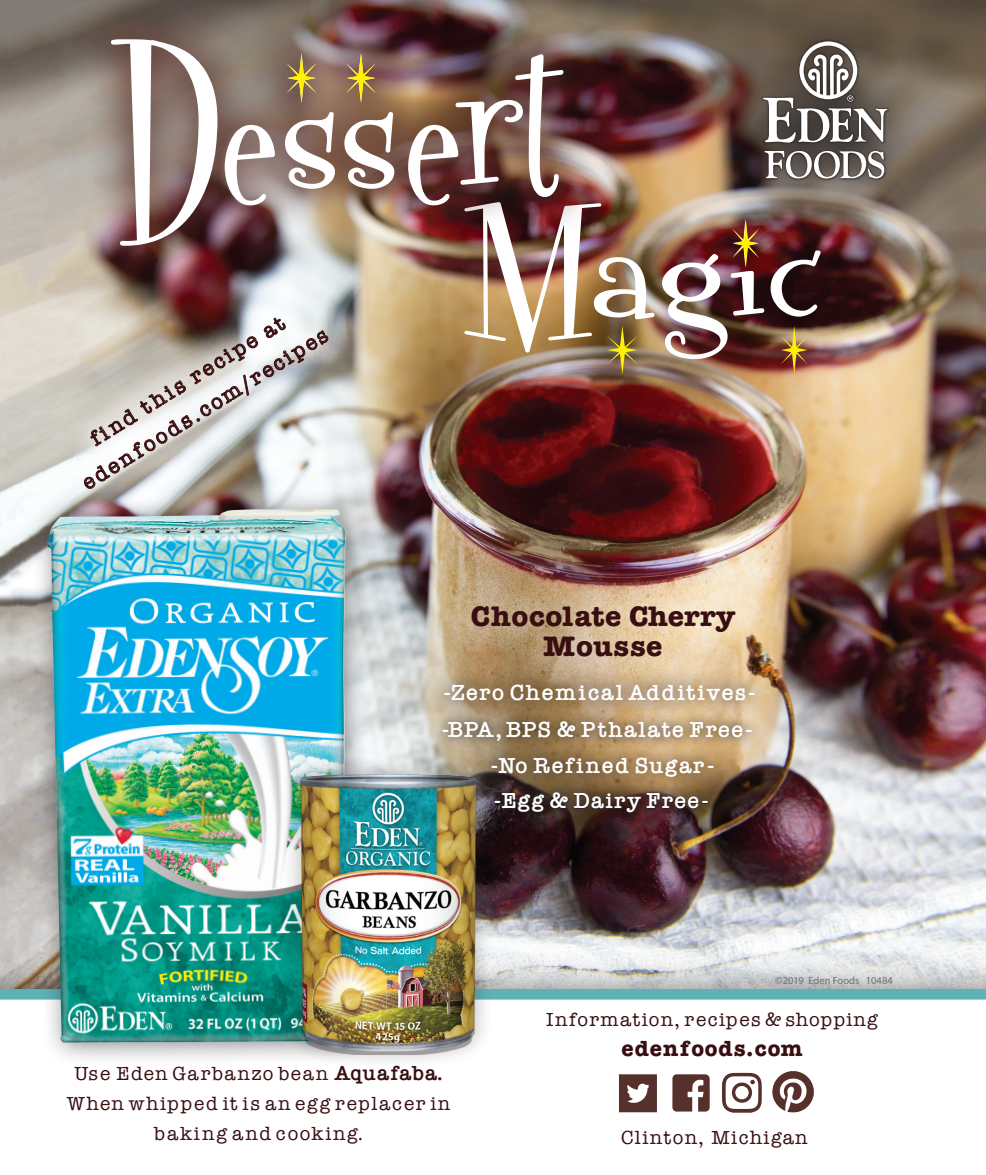
<style>
.page{position:relative;width:986px;height:1175px;background:#fff}
.page>*{position:absolute;margin:0;border:0;box-sizing:border-box;transform-origin:0 0}
.t1{font:214.5px "Fontdinerdotcom Sparkly";letter-spacing:.02em;color:#fff}
.t2{font:700 29.1px "American Typewriter";letter-spacing:.02em;color:#380e10}
.t3{font:600 22.5px "American Typewriter";letter-spacing:.08em;color:#fff}
.t4{font:600 22.5px "American Typewriter";letter-spacing:.06em;color:#fff}
.t5{font:700 22.5px "American Typewriter";letter-spacing:.04em;color:#380e10}
.t6{font:21px "American Typewriter";color:#380e10}
.t7{font:19.5px "American Typewriter";letter-spacing:.07em;color:#380e10}
.t8{font:19.5px "American Typewriter";letter-spacing:.1em;color:#380e10}
.t9{font:10.5px "Myriad Pro";color:#6f7073}
.s1{font-size:19.95px}
.s2{font-weight:600;font-size:21px}
</style>
<div class="page">
<img style="left:0;top:0;width:986px;height:949px">
<img style="left:464px;top:202px;width:356px;height:157px">
<div style="left:0;top:949px;width:986px;height:225px;background:#231f20;opacity:.63"></div>
<svg style="left:0;top:989px;width:986px;height:185px"></svg>
<div style="left:28px;top:489px;width:343px;height:578px;background:#231f20;opacity:.54"></div>
<img style="left:47px;top:538px;width:299px;height:504px">
<div style="left:282px;top:755px;width:213px;height:315px;background:#231f20;opacity:.2"></div>
<img style="left:300px;top:774px;width:176px;height:277px">
<div style="left:444px;top:579px;width:318px;height:104px;background:#fff;opacity:.55"></div>
<div style="left:483px;top:780px;width:236px;height:44px;background:#231f20;opacity:.75"></div>
<svg style="left:494px;top:792px;width:214px;height:21px;background:#3c2a23"></svg>
<div style="left:480px;top:745px;width:245px;height:43px;background:#231f20;opacity:.75"></div>
<div style="left:431px;top:709px;width:332px;height:43px;background:#231f20;opacity:.98"></div>
<svg style="left:428px;top:666px;width:343px;height:52px;background:#b89e7b"></svg>
<div style="left:69px;top:0;width:536px;height:289px;background:#562f29;opacity:.76"></div>
<svg style="left:346px;top:53px;width:30px;height:50px"></svg>
<svg style="left:287px;top:53px;width:30px;height:50px"></svg>
<svg style="left:780px;top:326px;width:28px;height:48px"></svg>
<svg style="left:732px;top:224px;width:27px;height:44px"></svg>
<svg style="left:606px;top:326px;width:32px;height:48px;background:#897339"></svg>
<div style="left:720px;top:0;width:210px;height:224px;background:#231f20;opacity:.75"></div>
<div style="left:760px;top:39px;width:130px;height:142px;background:#231f20;opacity:.75"></div>
<svg style="left:763px;top:41px;width:124px;height:102px"></svg>
<svg style="left:764px;top:151px;width:120px;height:27px"></svg>
<svg style="left:619px;top:1074px;width:38px;height:38px"></svg>
<svg style="left:772px;top:1071px;width:41px;height:41px"></svg>
<svg style="left:672px;top:1074px;width:37px;height:37px"></svg>
<svg style="left:722px;top:1072px;width:39px;height:40px"></svg>
<img style="left:18px;top:254px;width:358px;height:284px">
<svg style="left:83px;top:317px;width:246px;height:172px"></svg>
<p class="t1" style="left:120px;top:-17px;width:439px">Dessert</p>
<p class="t6" style="left:84px;top:427px;width:226px;rotate:-32deg">find this recipe at</p>
<p class="t6" style="left:75px;top:471px;width:287px;rotate:-32deg">edenfoods.com/recipes</p>
<p class="t2" style="left:471px;top:591px;width:265px">Chocolate Cherry</p>
<p class="t2" style="left:543px;top:621px;width:121px">Mousse</p>
<p class="t3" style="left:444px;top:675px;width:313px">-Zero Chemical Additives-</p>
<p class="t4" style="left:442px;top:712px;width:311px">-BPA, BPS &amp; Pthalate Free -</p>
<p class="t3" style="left:491px;top:748px;width:225px">-No Refined Sugar-</p>
<p class="t3" style="left:494px;top:783px;width:216px">-Egg &amp; Dairy Free -</p>
<p class="t9" style="left:775px;top:973px;width:119px">©2019 Eden Foods 10484</p>
<p class="t7" style="left:546px;top:1004px;width:333px">Information, recipes &amp; shopping</p>
<p class="t5" style="left:621px;top:1028px;width:182px">edenfoods.com</p>
<p class="t7" style="left:74px;top:1059px;width:370px">Use Eden Garban<span class="s1">z</span>o bean <span class="s2">Aquafaba.</span></p>
<p class="t7" style="left:67px;top:1089px;width:385px">When whipped it is an egg replacer in</p>
<p class="t8" style="left:154px;top:1119px;width:210px">baking and cooking.</p>
<p class="t7" style="left:621px;top:1122px;width:188px">Clinton, Michigan</p>
<p class="t7" style="left:638px;top:1127px;width:188px">Clinton, Michigan</p>
</div>
